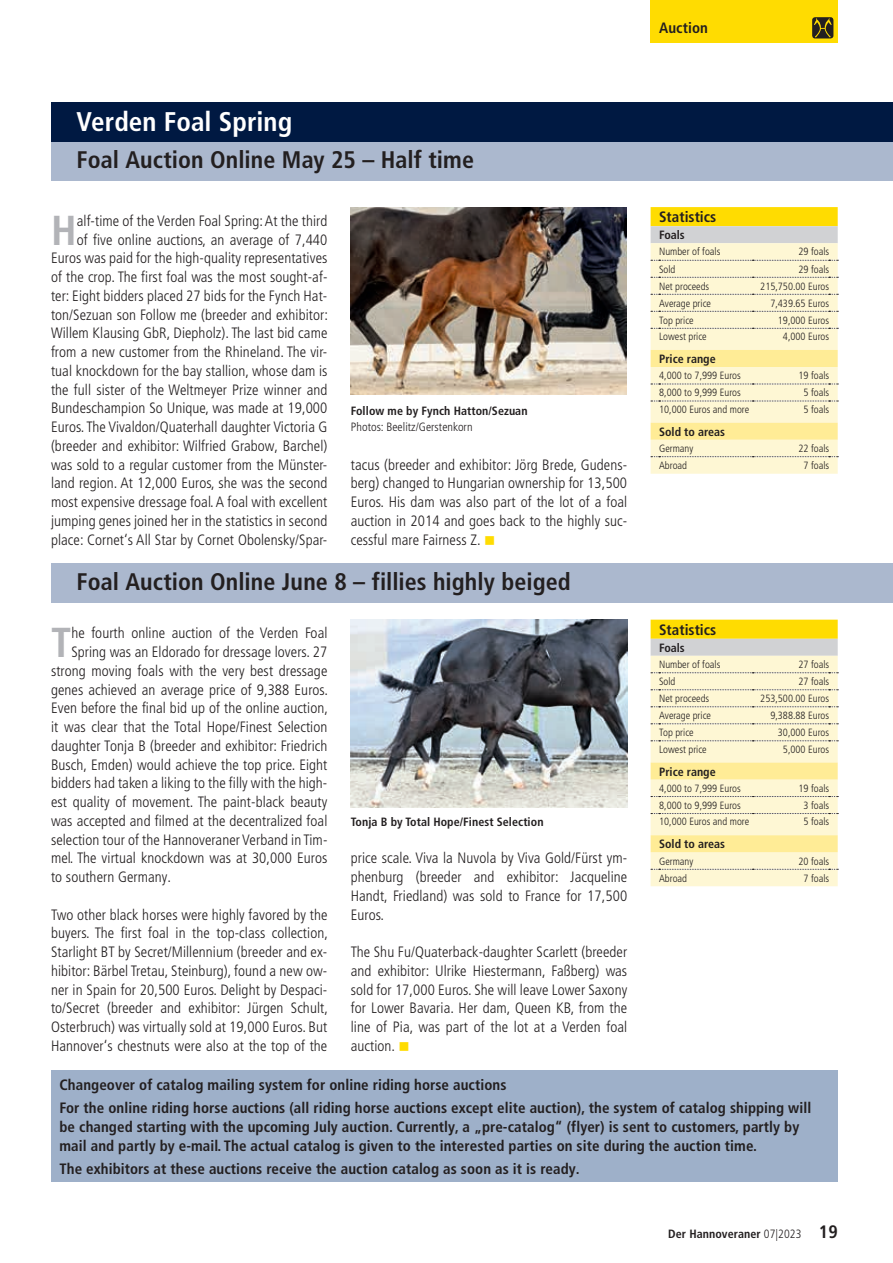
<style>
.page{position:relative;width:893px;height:1263px;background:#fff}
.page>*{position:absolute;margin:0;border:0;box-sizing:border-box;transform-origin:0 0}
.t1{font:700 condensed 41.85px "Frutiger LT Pro";color:#b2b3b7}
.t2{font:700 condensed 27px "Frutiger LT Pro";letter-spacing:.005em;color:#fff}
.t3{font:700 condensed 24px "Frutiger LT Pro";letter-spacing:.005em;color:#231f20}
.t4{font:300 condensed 15px/18.8px "Frutiger LT Pro";letter-spacing:.005em;color:#231f20;text-align:justify}
.t5{font:700 condensed 15px/23px "Frutiger LT Pro";letter-spacing:.005em;color:#231f20}
.t6{font:700 condensed 12px "Frutiger LT Pro";letter-spacing:.005em;color:#231f20}
.t7{font:300 condensed 12px "Frutiger LT Pro";letter-spacing:.005em;color:#231f20}
.t8{font:300 condensed 10.5px "Frutiger LT Pro";color:#231f20}
.s1{color:#ffdc01}
.s2{font-weight:300}
.s3{font-size:18px}
</style>
<div class="page">
<div style="left:651px;top:0;width:187px;height:43px;background:#ffdc01"></div>
<svg style="left:812px;top:17px;width:21px;height:21px"></svg>
<div style="left:51px;top:141px;width:842px;height:39px;background:#abb8ce"></div>
<div style="left:51px;top:563px;width:842px;height:39px;background:#abb8ce"></div>
<div style="left:51px;top:102px;width:842px;height:39px;background:#001942"></div>
<svg style="left:651px;top:207px;width:187px;height:267px;background:#f8eebb"></svg>
<svg style="left:651px;top:620px;width:187px;height:266px;background:#f8eebb"></svg>
<img style="left:351px;top:207px;width:275px;height:188px">
<img style="left:351px;top:620px;width:276px;height:187px">
<div style="left:51px;top:1070px;width:787px;height:112px;background:#9eb0c9"></div>
<h2 class="t2" style="left:77px;top:105px;width:217px">Verden Foal Spring</h2>
<h3 class="t3" style="left:77px;top:145px;width:399px">Foal Auction Online May 25 – Half time</h3>
<p class="t4" style="left:51px;top:211px;width:278px;text-align:right">alf-time of the Verden Foal Spring: At the third<br>of five online auctions, an average of 7,440<br>Euros was paid for the high-quality representatives of the crop. The first foal was the most sought-af&shy;ter: Eight bidders placed 27 bids for the Fynch Hat&shy;ton/Sezuan son Follow me (breeder and exhibitor:<br>Willem Klausing GbR, Diepholz). The last bid came from a new customer from the Rhineland. The vir&shy;tual knockdown for the bay stallion, whose dam is the full sister of the Weltmeyer Prize winner and Bundeschampion So Unique, was made at 19,000<br>Euros. The Vivaldon/Quaterhall daughter Victoria G (breeder and exhibitor: Wilfried Grabow, Barchel) was sold to a regular customer from the Münster&shy;land region. At 12,000 Euros, she was the second most expensive dressage foal. A foal with excellent jumping genes joined her in the statistics in second place: Cornet‘s All Star by Cornet Obolensky/Spar-</p>
<h1 class="t1" style="left:51px;top:205px;width:27px">H</h1>
<p class="t6" style="left:351px;top:404px;width:178px">Follow me by Fynch Hatton/Sezuan</p>
<p class="t7" style="left:351px;top:420px;width:123px">Photos: Beelitz/Gerstenkorn</p>
<p class="t4" style="left:351px;top:455px;width:278px">tacus (breeder and exhibitor: Jörg Brede, Gudens&shy;berg) changed to Hungarian ownership for 13,500<br>Euros. His dam was also part of the lot of a foal auction in 2014 and goes back to the highly suc&shy;cessful mare Fairness Z. <span class="s1">■</span></p>
<h3 class="t3" style="left:77px;top:567px;width:496px">Foal Auction Online June 8 – fillies highly beiged</h3>
<h1 class="t1" style="left:51px;top:618px;width:22px">T</h1>
<p class="t4" style="left:71px;top:624px;width:258px">he fourth online auction of the Verden Foal</p>
<p class="t4" style="left:71px;top:643px;width:258px">Spring was an Eldorado for dressage lovers. 27</p>
<p class="t4" style="left:51px;top:661px;width:278px">strong moving foals with the very best dressage</p>
<p class="t4" style="left:51px;top:680px;width:278px">genes achieved an average price of 9,388 Euros.</p>
<p class="t4" style="left:51px;top:699px;width:278px">Even before the final bid up of the online auction,</p>
<p class="t4" style="left:51px;top:718px;width:278px">it was clear that the Total Hope/Finest Selection</p>
<p class="t4" style="left:51px;top:736px;width:278px">daughter Tonja B (breeder and exhibitor: Friedrich</p>
<p class="t4" style="left:51px;top:755px;width:278px">Busch, Emden) would achieve the top price. Eight</p>
<p class="t4" style="left:51px;top:774px;width:278px">bidders had taken a liking to the filly with the high-</p>
<p class="t4" style="left:51px;top:793px;width:278px">est quality of movement. The paint-black beauty</p>
<p class="t4" style="left:51px;top:811px;width:278px">was accepted and filmed at the decentralized foal</p>
<p class="t4" style="left:51px;top:830px;width:278px">selection tour of the Hannoveraner Verband in Tim-</p>
<p class="t4" style="left:51px;top:849px;width:278px">mel. The virtual knockdown was at 30,000 Euros</p>
<p class="t4" style="left:51px;top:868px;width:122px">to southern Germany.</p>
<p class="t4" style="left:51px;top:905px;width:278px">Two other black horses were highly favored by the buyers. The first foal in the top-class collection, Starlight BT by Secret/Millennium (breeder and ex&shy;hibitor: Bärbel Tretau, Steinburg), found a new ow&shy;ner in Spain for 20,500 Euros. Delight by Despaci&shy;to/Secret (breeder and exhibitor: Jürgen Schult, Osterbruch) was virtually sold at 19,000 Euros. But Hannover‘s chestnuts were also at the top of the</p>
<p class="t6" style="left:351px;top:815px;width:194px">Tonja B by Total Hope/Finest Selection</p>
<p class="t4" style="left:351px;top:849px;width:278px">price scale. Viva la Nuvola by Viva Gold/Fürst ym&shy;phenburg (breeder and exhibitor: Jacqueline Handt, Friedland) was sold to France for 17,500<br>Euros.</p>
<p class="t4" style="left:351px;top:943px;width:278px">The Shu Fu/Quaterback-daughter Scarlett (breeder and exhibitor: Ulrike Hiestermann, Faßberg) was sold for 17,000 Euros. She will leave Lower Saxony for Lower Bavaria. Her dam, Queen KB, from the line of Pia, was part of the lot at a Verden foal auction. <span class="s1">■</span></p>
<p class="t5" style="left:659px;top:16px;width:50px">Auction</p>
<p class="t5" style="left:659px;top:206px;width:59px">Statistics</p>
<p class="t6" style="left:659px;top:228px;width:27px">Foals</p>
<p class="t8" style="left:659px;top:246px;width:63px">Number of foals</p>
<p class="t8" style="left:798px;top:246px;width:32px">29 foals</p>
<p class="t8" style="left:659px;top:263px;width:18px">Sold</p>
<p class="t8" style="left:798px;top:263px;width:32px">29 foals</p>
<p class="t8" style="left:659px;top:280px;width:52px">Net proceeds</p>
<p class="t8" style="left:760px;top:280px;width:70px">215,750.00 Euros</p>
<p class="t8" style="left:659px;top:297px;width:53px">Average price</p>
<p class="t8" style="left:770px;top:297px;width:60px">7,439.65 Euros</p>
<p class="t8" style="left:659px;top:314px;width:36px">Top price</p>
<p class="t8" style="left:778px;top:314px;width:53px">19,000 Euros</p>
<p class="t8" style="left:659px;top:330px;width:49px">Lowest price</p>
<p class="t8" style="left:783px;top:330px;width:48px">4,000 Euros</p>
<p class="t6" style="left:659px;top:352px;width:58px">Price range</p>
<p class="t8" style="left:659px;top:370px;width:83px">4,000 to 7,999 Euros</p>
<p class="t8" style="left:798px;top:370px;width:32px">19 foals</p>
<p class="t8" style="left:659px;top:387px;width:83px">8,000 to 9,999 Euros</p>
<p class="t8" style="left:803px;top:387px;width:27px">5 foals</p>
<p class="t8" style="left:659px;top:403px;width:92px">10,000 Euros and more</p>
<p class="t8" style="left:803px;top:403px;width:27px">5 foals</p>
<p class="t6" style="left:659px;top:424px;width:67px">Sold to areas</p>
<p class="t8" style="left:659px;top:442px;width:36px">Germany</p>
<p class="t8" style="left:798px;top:442px;width:32px">22 foals</p>
<p class="t8" style="left:659px;top:460px;width:30px">Abroad</p>
<p class="t8" style="left:803px;top:460px;width:27px">7 foals</p>
<p class="t5" style="left:659px;top:618px;width:59px">Statistics</p>
<p class="t6" style="left:659px;top:640px;width:27px">Foals</p>
<p class="t8" style="left:659px;top:658px;width:63px">Number of foals</p>
<p class="t8" style="left:798px;top:658px;width:32px">27 foals</p>
<p class="t8" style="left:659px;top:676px;width:18px">Sold</p>
<p class="t8" style="left:798px;top:676px;width:32px">27 foals</p>
<p class="t8" style="left:659px;top:693px;width:52px">Net proceeds</p>
<p class="t8" style="left:760px;top:693px;width:70px">253,500.00 Euros</p>
<p class="t8" style="left:659px;top:710px;width:53px">Average price</p>
<p class="t8" style="left:770px;top:710px;width:60px">9,388.88 Euros</p>
<p class="t8" style="left:659px;top:727px;width:36px">Top price</p>
<p class="t8" style="left:778px;top:727px;width:53px">30,000 Euros</p>
<p class="t8" style="left:659px;top:743px;width:49px">Lowest price</p>
<p class="t8" style="left:783px;top:743px;width:48px">5,000 Euros</p>
<p class="t6" style="left:659px;top:764px;width:58px">Price range</p>
<p class="t8" style="left:659px;top:782px;width:83px">4,000 to 7,999 Euros</p>
<p class="t8" style="left:798px;top:782px;width:32px">19 foals</p>
<p class="t8" style="left:659px;top:799px;width:83px">8,000 to 9,999 Euros</p>
<p class="t8" style="left:803px;top:799px;width:27px">3 foals</p>
<p class="t8" style="left:659px;top:816px;width:92px">10,000 Euros and more</p>
<p class="t8" style="left:803px;top:816px;width:27px">5 foals</p>
<p class="t6" style="left:659px;top:837px;width:67px">Sold to areas</p>
<p class="t8" style="left:659px;top:855px;width:36px">Germany</p>
<p class="t8" style="left:798px;top:855px;width:32px">20 foals</p>
<p class="t8" style="left:659px;top:872px;width:30px">Abroad</p>
<p class="t8" style="left:803px;top:872px;width:27px">7 foals</p>
<p class="t5" style="left:60px;top:1073px;width:753px">Changeover of catalog mailing system for online riding horse auctions<br>For the online riding horse auctions (all riding horse auctions except elite auction), the system of catalog shipping will</p>
<p class="t5" style="left:60px;top:1117px;width:741px;line-height:18.8px">be changed starting with the upcoming July auction. Currently, a „pre-catalog“ (flyer) is sent to customers, partly by mail and partly by e-mail. The actual catalog is given to the interested parties on site during the auction time.</p>
<p class="t5" style="left:60px;top:1157px;width:522px">The exhibitors at these auctions receive the auction catalog as soon as it is ready.</p>
<p class="t6" style="left:668px;top:1227px;width:171px">Der Hannoveraner <span class="s2">07|2023</span> <span class="s3">19</span></p>
</div>
